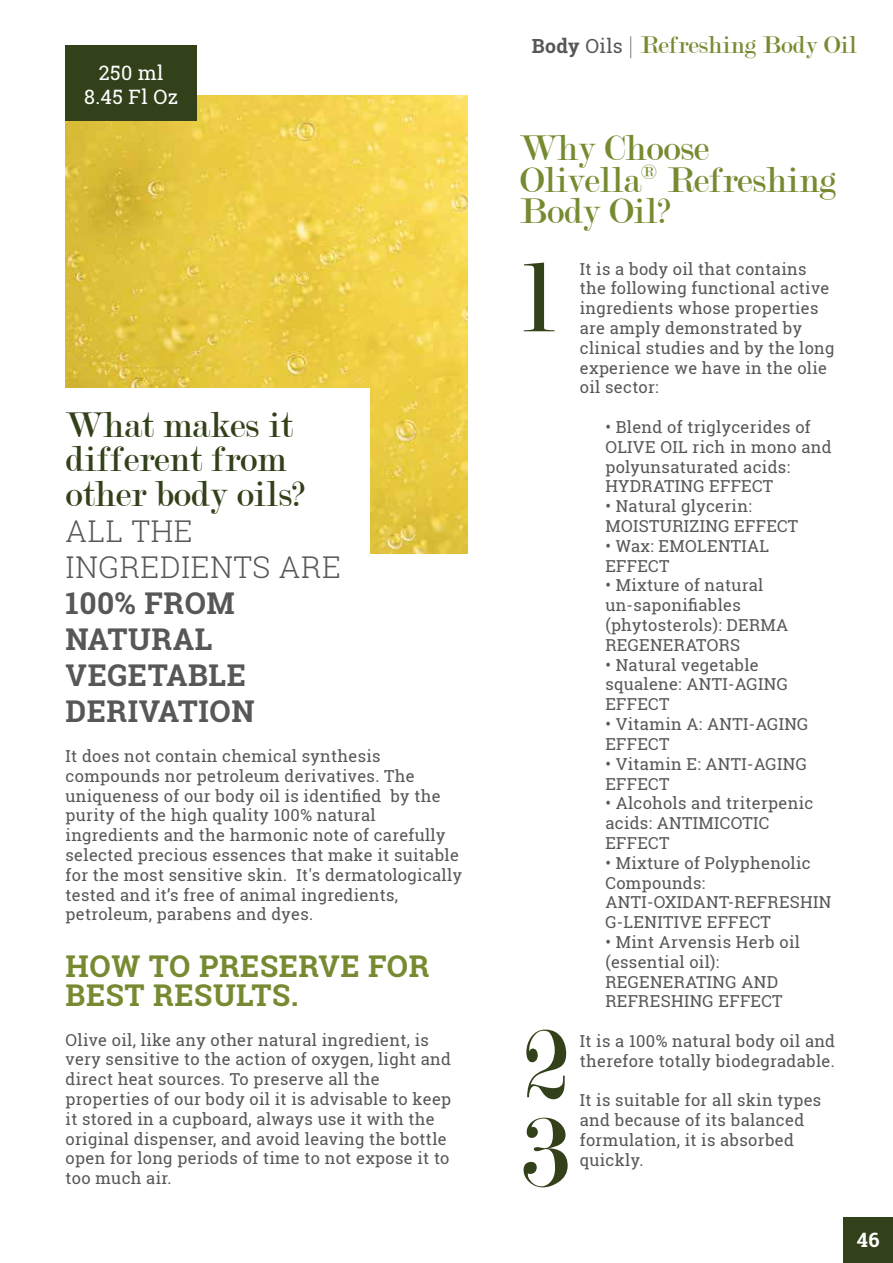
<style>
.page{position:relative;width:893px;height:1263px;background:#fff}
.page>*{position:absolute;margin:0;border:0;box-sizing:border-box;transform-origin:0 0}
.t1{font:105.3px/88.1px "Modern";color:#33411b}
.t2{font:38.4px/35px "Modern";color:#33411b}
.t3{font:38.4px/31.5px "Modern";letter-spacing:-.005em;color:#768b31}
.t4{font:700 30px/36px "Roboto Slab";letter-spacing:.02em;color:#575756}
.t5{font:700 30px/28.5px "Roboto Slab";letter-spacing:.02em;color:#768b31}
.t6{font:300 30px/36px "Roboto Slab";letter-spacing:.02em;color:#575756}
.t7{font:26.1px "Modern";color:#768b31}
.t8{font:19.8px/23.9px "Roboto Slab";letter-spacing:.02em;color:#fff;text-align:center}
.t9{font:700 19.8px "Roboto Slab";color:#fff}
.t10{font:16.5px/19.8px "Roboto Slab";letter-spacing:.02em;color:#575756}
.s1{font-family:"Roboto Slab";font-weight:700;font-size:19.5px;color:#575756}
.s2{font-family:"Roboto Slab";font-size:19.5px;color:#575756}
.s3{color:#575756}
</style>
<div class="page">
<img style="left:66px;top:96px;width:401px;height:458px">
<div style="left:53px;top:388px;width:317px;height:251px;background:#fff"></div>
<div style="left:844px;top:1217px;width:49px;height:46px;background:#33411b"></div>
<div style="left:66px;top:46px;width:131px;height:75px;background:#33411b"></div>
<p class="t8" style="left:84px;top:60px;width:96px">250 ml<br>8.45 Fl Oz</p>
<h2 class="t2" style="left:66px;top:407px;width:243px">What makes it different from other body oils?</h2>
<h3 class="t6" style="left:66px;top:513px;width:277px">ALL THE<br>INGREDIENTS ARE</h3>
<h3 class="t4" style="left:66px;top:585px;width:190px">100% FROM<br>NATURAL<br>VEGETABLE<br>DERIVATION</h3>
<p class="t10" style="left:66px;top:746px;width:398px">It does not contain chemical synthesis compounds nor petroleum derivatives. The uniqueness of our body oil is identified by the purity of the high quality 100% natural ingredients and the harmonic note of carefully selected precious essences that make it suitable for the most sensitive skin. It's dermatologically tested and it’s free of animal ingredients, petroleum, parabens and dyes.</p>
<h3 class="t5" style="left:66px;top:952px;width:365px">HOW TO PRESERVE FOR<br>BEST RESULTS.</h3>
<p class="t10" style="left:66px;top:1029px;width:387px">Olive oil, like any other natural ingredient, is very sensitive to the action of oxygen, light and direct heat sources. To preserve all the properties of our body oil it is advisable to keep it stored in a cupboard, always use it with the original dispenser, and avoid leaving the bottle open for long periods of time to not expose it to too much air.</p>
<h3 class="t7" style="left:532px;top:32px;width:327px"><span class="s1">Body</span> <span class="s2">Oils</span> <span class="s3">|</span> Refreshing Body Oil</h3>
<h2 class="t3" style="left:520px;top:133px;width:318px">Why Choose<br>Olivella<sup>®</sup> Refreshing<br>Body Oil?</h2>
<p class="t10" style="left:580px;top:259px;width:256px">It is a body oil that contains the following functional active ingredients whose properties are amply demonstrated by clinical studies and by the long experience we have in the olie oil sector:</p>
<p class="t10" style="left:605px;top:417px;width:228px">• Blend of triglycerides of<br>OLIVE OIL rich in mono and polyunsaturated acids:<br>HYDRATING EFFECT</p>
<p class="t10" style="left:605px;top:496px;width:194px">• Natural glycerin:<br>MOISTURIZING EFFECT</p>
<p class="t10" style="left:605px;top:536px;width:165px">• Wax: EMOLENTIAL<br>EFFECT</p>
<p class="t10" style="left:605px;top:575px;width:184px">• Mixture of natural un-saponifiables (phytosterols): DERMA<br>REGENERATORS</p>
<p class="t10" style="left:605px;top:655px;width:184px">• Natural vegetable squalene: ANTI-AGING<br>EFFECT</p>
<p class="t10" style="left:605px;top:714px;width:205px">• Vitamin A: ANTI-AGING<br>EFFECT</p>
<p class="t10" style="left:605px;top:754px;width:203px">• Vitamin E: ANTI-AGING<br>EFFECT</p>
<p class="t10" style="left:605px;top:793px;width:210px">• Alcohols and triterpenic acids: ANTIMICOTIC<br>EFFECT</p>
<p class="t10" style="left:605px;top:853px;width:228px">• Mixture of Polyphenolic<br>Compounds:<br>ANTI-OXIDANT-REFRESHIN<br>G-LENITIVE EFFECT</p>
<p class="t10" style="left:605px;top:932px;width:196px">• Mint Arvensis Herb oil (essential oil):<br>REGENERATING AND<br>REFRESHING EFFECT</p>
<p class="t10" style="left:580px;top:1031px;width:257px">It is a 100% natural body oil and therefore totally biodegradable.</p>
<p class="t10" style="left:580px;top:1090px;width:243px">It is suitable for all skin types and because of its balanced formulation, it is absorbed quickly.</p>
<h1 class="t1" style="left:522px;top:255px;width:35px">l</h1>
<h1 class="t1" style="left:521px;top:1022px;width:49px">2<br>3</h1>
<p class="t9" style="left:857px;top:1226px;width:24px">46</p>
</div>
